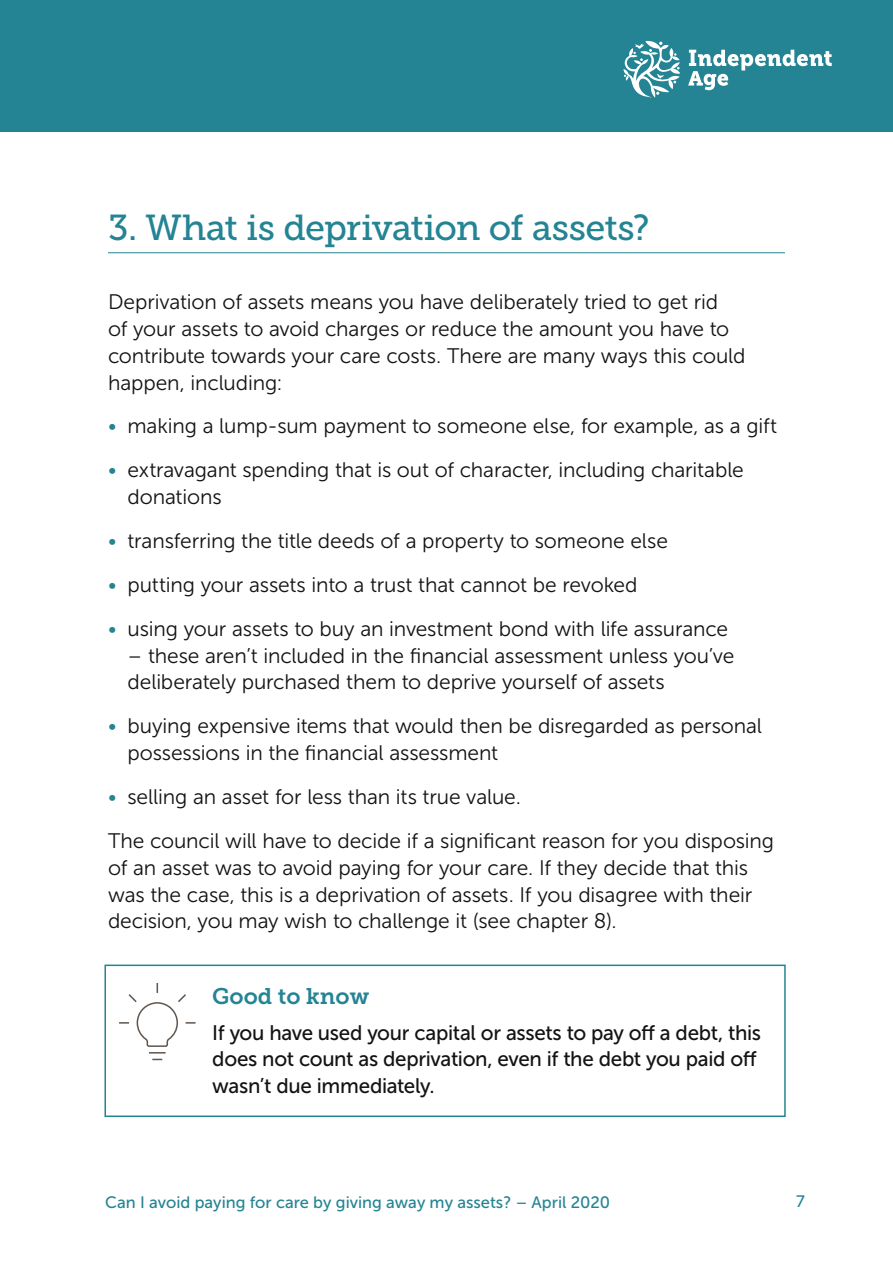
<style>
.page{position:relative;width:893px;height:1263px;background:#fff}
.page>*{position:absolute;margin:0;border:0;box-sizing:border-box;transform-origin:0 0}
.Heading_2{font:36px "Museo Slab 500";letter-spacing:-.02em;color:#248493}
.Pull_out_heading{font:22.5px "Museo Slab 700";color:#248493}
.Bullets{font:21px/26.8px "Museo Sans 300";letter-spacing:-.005em;color:#131313}
.Body_14pt{font:21px/26.8px "Museo Sans 300";letter-spacing:-.01em;color:#131313}
.Pull_out_box_text{font:21px/26.8px "Museo Sans 500";letter-spacing:-.015em;color:#131313}
.t1{font:16.5px "Museo Sans 500";color:#248493}
.s1{color:#248493}
</style>
<div class="page">
<div style="left:0;top:0;width:893px;height:132px;background:#248493"></div>
<svg style="left:623px;top:41px;width:57px;height:57px"></svg>
<svg style="left:688px;top:50px;width:144px;height:40px"></svg>
<svg style="left:119px;top:983px;width:77px;height:70px"></svg>
<hr style="left:108px;top:252px;width:677px;height:1px;background:#248493">
<div style="left:104px;top:964px;width:682px;height:153px;border:2px solid #248493"></div>
<h2 class="Heading_2" style="left:108px;top:207px;width:543px">3. What is deprivation of assets?</h2>
<p class="Body_14pt" style="left:108px;top:288px;width:639px">Deprivation of assets means you have deliberately tried to get rid<br>of your assets to avoid charges or reduce the amount you have to contribute towards your care costs. There are many ways this could happen, including:</p>
<p class="Bullets" style="left:108px;top:413px;width:671px"><span class="s1">•</span> making a lump-sum payment to someone else, for example, as a gift</p>
<p class="Bullets" style="left:128px;top:457px;width:618px;text-indent:-20px"><span class="s1">•</span> extravagant spending that is out of character, including charitable donations</p>
<p class="Bullets" style="left:108px;top:527px;width:561px"><span class="s1">•</span> transferring the title deeds of a property to someone else</p>
<p class="Bullets" style="left:108px;top:571px;width:531px"><span class="s1">•</span> putting your assets into a trust that cannot be revoked</p>
<p class="Bullets" style="left:108px;top:615px;width:622px"><span class="s1">•</span> using your assets to buy an investment bond with life assurance</p>
<p class="Bullets" style="left:128px;top:642px;width:608px">– these aren’t included in the financial assessment unless you’ve deliberately purchased them to deprive yourself of assets</p>
<p class="Bullets" style="left:128px;top:713px;width:636px;text-indent:-20px"><span class="s1">•</span> buying expensive items that would then be disregarded as personal possessions in the financial assessment</p>
<p class="Bullets" style="left:108px;top:783px;width:414px"><span class="s1">•</span> selling an asset for less than its true value.</p>
<p class="Body_14pt" style="left:108px;top:827px;width:668px">The council will have to decide if a significant reason for you disposing of an asset was to avoid paying for your care. If they decide that this was the case, this is a deprivation of assets. If you disagree with their decision, you may wish to challenge it (see chapter 8).</p>
<h3 class="Pull_out_heading" style="left:212px;top:984px;width:158px">Good to know</h3>
<p class="Pull_out_box_text" style="left:212px;top:1019px;width:550px">If you have used your capital or assets to pay off a debt, this does not count as deprivation, even if the debt you paid off wasn’t due immediately.</p>
<p class="t1" style="left:105px;top:1194px;width:506px">Can I avoid paying for care by giving away my assets? – April 2020</p>
<p class="t1" style="left:796px;top:1192px;width:10px">7</p>
</div>
